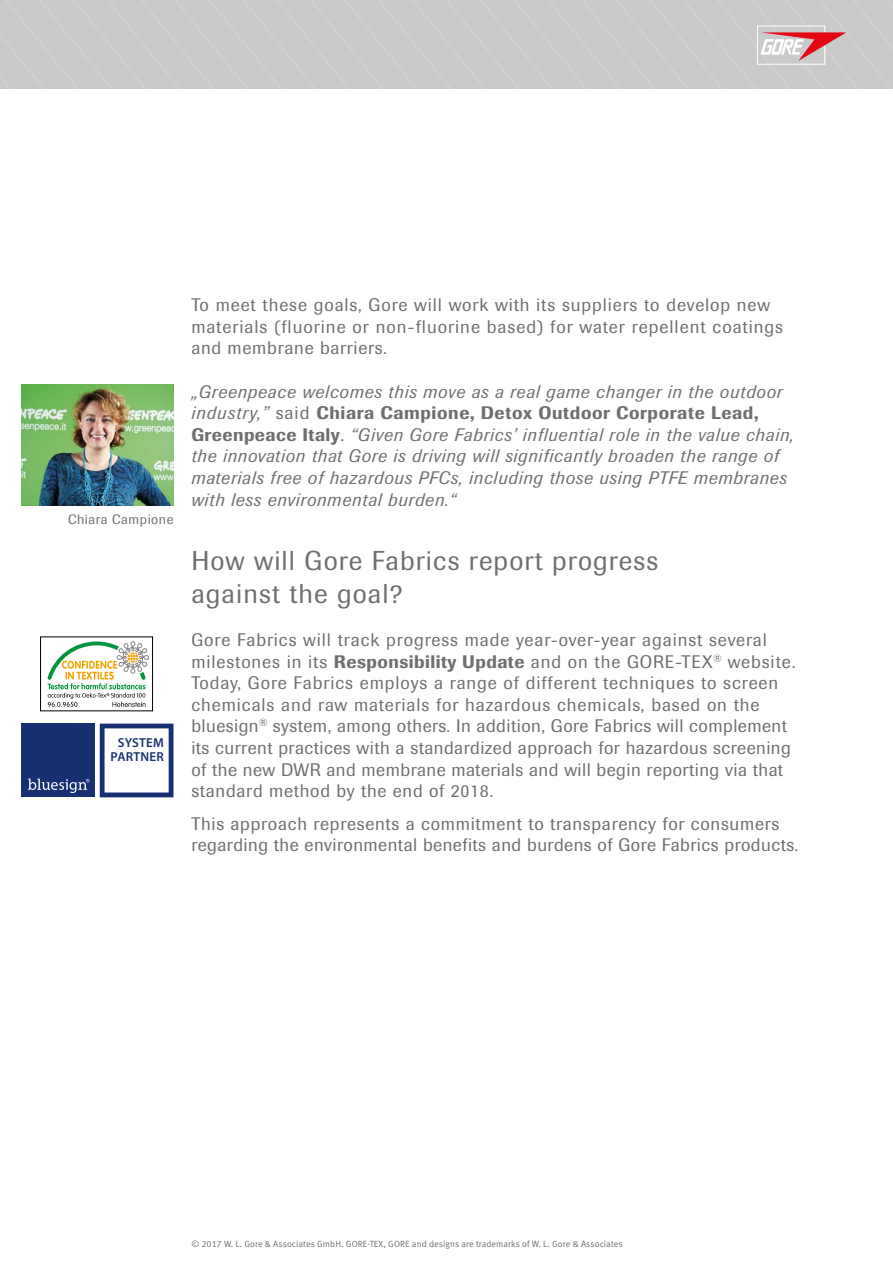
<style>
.page{position:relative;width:893px;height:1263px;background:#fff}
.page>*{position:absolute;margin:0;border:0;box-sizing:border-box;transform-origin:0 0}
.t1{font:27px/32.4px "Imago Pro";letter-spacing:.04em;color:#706f6f}
.t2{font:18px/21.6px "Imago Pro";letter-spacing:.04em;color:#706f6f}
.t3{font:italic 18px/21.6px "Imago Pro";letter-spacing:.04em;color:#706f6f}
.t4{font:13.5px "Imago Pro";letter-spacing:.04em;color:#706f6f}
.t5{font:600 13.05px/13.2px "Myriad Pro";letter-spacing:.02em;color:#163072;text-align:center}
.t6{font:9px "Meta Normal LF";letter-spacing:.01em;color:#706f6f}
.s1{font-style:normal}
.s2{font-weight:500;font-style:normal}
.s3{font-weight:500}
</style>
<div class="page">
<img style="left:21px;top:385px;width:152px;height:121px">
<div style="left:21px;top:724px;width:74px;height:73px;background:#163072"></div>
<svg style="left:28px;top:779px;width:62px;height:14px"></svg>
<svg style="left:100px;top:724px;width:73px;height:73px"></svg>
<div style="left:40px;top:637px;width:113px;height:74px;border:1px solid #000"></div>
<svg style="left:47px;top:641px;width:103px;height:66px"></svg>
<div style="left:0;top:0;width:893px;height:89px;background:#cacaca"></div>
<p class="t4" style="left:68px;top:510px;width:107px">Chiara Campione</p>
<p class="t5" style="left:111px;top:736px;width:55px">SYSTEM<br>PARTNER</p>
<p class="t2" style="left:191px;top:294px;width:593px">To meet these goals, Gore will work with its suppliers to develop new materials (fluorine or non-fluorine based) for water repellent coatings and membrane barriers.</p>
<p class="t3" style="left:191px;top:380px;width:604px">„Greenpeace welcomes this move as a real game changer in the outdoor industry,” <span class="s1">said</span> <span class="s2">Chiara Campione, Detox Outdoor Corporate Lead, Greenpeace Italy</span><span class="s1">.</span> “Given Gore Fabrics’ influential role in the value chain, the innovation that Gore is driving will significantly broaden the range of materials free of hazardous PFCs, including those using PTFE membranes with less environmental burden.“</p>
<h1 class="t1" style="left:191px;top:544px;width:468px">How will Gore Fabrics report progress against the goal?</h1>
<p class="t2" style="left:191px;top:629px;width:606px">Gore Fabrics will track progress made year-over-year against several milestones in its <span class="s3">Responsibility Update</span> and on the GORE-TEX<sup>®</sup> website.<br>Today, Gore Fabrics employs a range of different techniques to screen chemicals and raw materials for hazardous chemicals, based on the bluesign<sup>®</sup> system, among others. In addition, Gore Fabrics will complement its current practices with a standardized approach for hazardous screening of the new DWR and membrane materials and will begin reporting via that standard method by the end of 2018.</p>
<p class="t2" style="left:191px;top:812px;width:608px">This approach represents a commitment to transparency for consumers regarding the environmental benefits and burdens of Gore Fabrics products.</p>
<p class="t6" style="left:191px;top:1239px;width:433px">© 2017 W. L. Gore &amp; Associates GmbH. GORE-TEX, GORE and designs are trademarks of W. L. Gore &amp; Associates</p>
</div>
